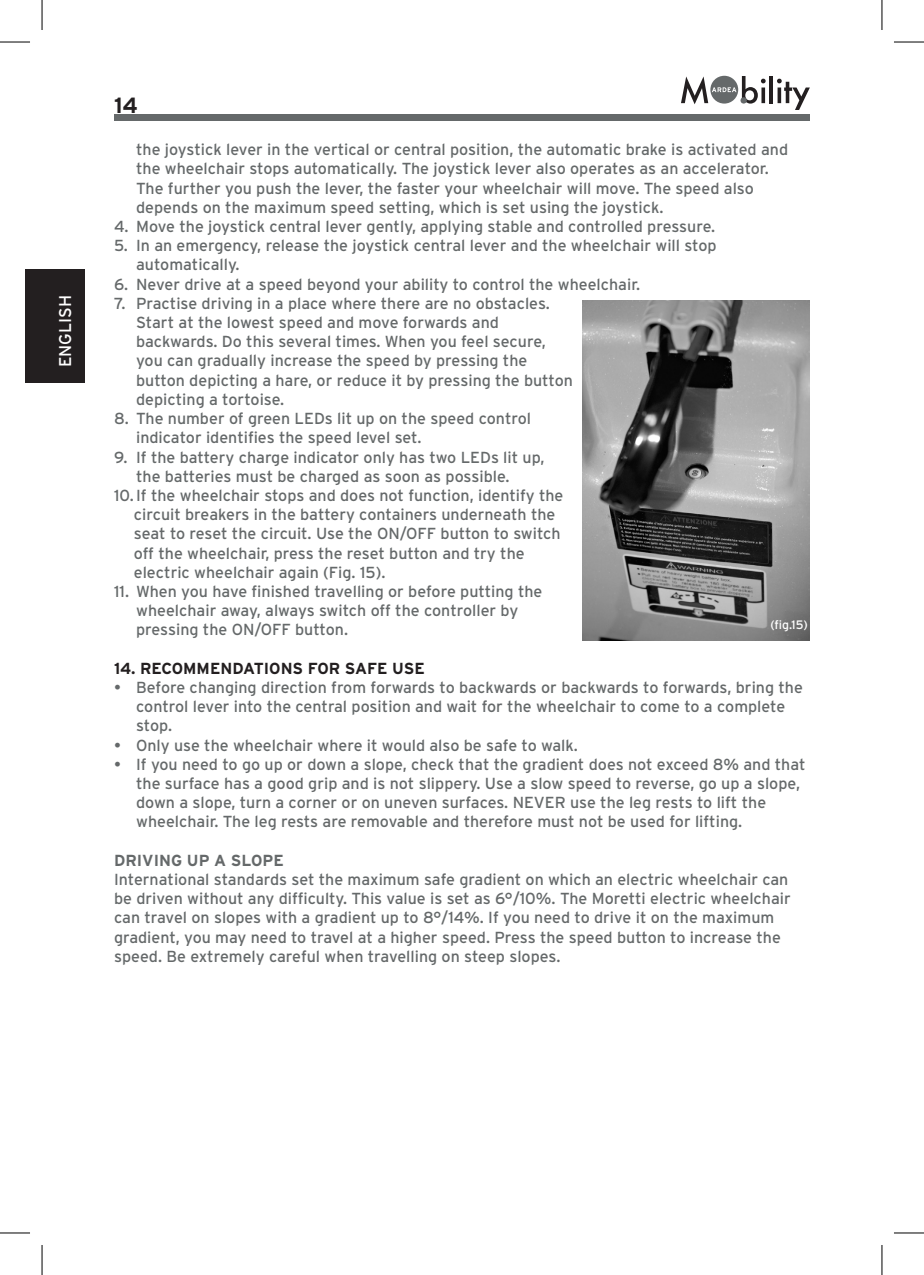
<style>
.page{position:relative;width:924px;height:1275px;background:#fff}
.page>*{position:absolute;margin:0;border:0;box-sizing:border-box;transform-origin:0 0}
.t1{font:700 22px "Interstate";color:#231f20}
.t2{font:17px "Interstate";color:#fff}
.t3{font:16px/19.2px "Interstate";color:#65696a}
.t4{font:700 16px "Interstate";color:#231f20}
.t5{font:700 16px "Interstate";color:#65696a}
.t6{font:12.2px "Interstate";color:#fff}
</style>
<div class="page">
<div style="left:114px;top:114px;width:695px;height:7px;background:#65696a"></div>
<div style="left:25px;top:269px;width:60px;height:113px;background:#231f20"></div>
<hr style="left:769px;top:76px;width:3px;height:27px;background:#231f20">
<svg style="left:777px;top:79px;width:32px;height:31px"></svg>
<svg style="left:681px;top:76px;width:84px;height:28px"></svg>
<div style="left:740px;top:97px;width:6px;height:7px;background:#65696a;border-radius:50%"></div>
<img style="left:582px;top:300px;width:227px;height:340px">
<hr style="left:0;top:42px;width:30px;height:1px;background:#000">
<hr style="left:893px;top:42px;width:30px;height:1px;background:#000">
<hr style="left:0;top:1232px;width:30px;height:1px;background:#000">
<hr style="left:893px;top:1232px;width:30px;height:1px;background:#000">
<hr style="left:42px;top:0;width:1px;height:30px;background:#000">
<hr style="left:42px;top:1245px;width:1px;height:30px;background:#000">
<hr style="left:881px;top:0;width:1px;height:30px;background:#000">
<hr style="left:881px;top:1245px;width:1px;height:30px;background:#000">
<p class="t2" style="left:56px;top:367px;width:74px;rotate:-90deg">ENGLISH</p>
<h1 class="t1" style="left:114px;top:93px;width:25px">14</h1>
<p class="t3" style="left:136px;top:140px;width:653px">the joystick lever in the vertical or central position, the automatic brake is activated and the wheelchair stops automatically. The joystick lever also operates as an accelerator.<br>The further you push the lever, the faster your wheelchair will move. The speed also depends on the maximum speed setting, which is set using the joystick.</p>
<p class="t3" style="left:114px;top:217px;width:602px">4. Move the joystick central lever gently, applying stable and controlled pressure.</p>
<p class="t3" style="left:136px;top:236px;width:581px;text-indent:-22px">5. In an emergency, release the joystick central lever and the wheelchair will stop automatically.</p>
<p class="t3" style="left:114px;top:274px;width:527px">6. Never drive at a speed beyond your ability to control the wheelchair.</p>
<p class="t3" style="left:136px;top:293px;width:438px;text-indent:-22px">7. Practise driving in a place where there are no obstacles.<br>Start at the lowest speed and move forwards and backwards. Do this several times. When you feel secure, you can gradually increase the speed by pressing the button depicting a hare, or reduce it by pressing the button depicting a tortoise.</p>
<p class="t3" style="left:136px;top:409px;width:396px;text-indent:-22px">8. The number of green LEDs lit up on the speed control indicator identifies the speed level set.</p>
<p class="t3" style="left:114px;top:447px;width:432px">9. If the battery charge indicator only has two LEDs lit up,</p>
<p class="t3" style="left:136px;top:466px;width:375px">the batteries must be charged as soon as possible.</p>
<p class="t3" style="left:114px;top:485px;width:450px">10.If the wheelchair stops and does not function, identify the</p>
<p class="t3" style="left:134px;top:505px;width:423px">circuit breakers in the battery containers underneath the</p>
<p class="t3" style="left:134px;top:524px;width:428px">seat to reset the circuit. Use the ON/OFF button to switch</p>
<p class="t3" style="left:134px;top:543px;width:392px">off the wheelchair, press the reset button and try the</p>
<p class="t3" style="left:134px;top:562px;width:253px">electric wheelchair again (Fig. 15).</p>
<p class="t3" style="left:136px;top:581px;width:407px;text-indent:-22px">11. When you have finished travelling or before putting the wheelchair away, always switch off the controller by pressing the ON/OFF button.</p>
<p class="t4" style="left:114px;top:659px;width:312px">14. RECOMMENDATIONS FOR SAFE USE</p>
<p class="t3" style="left:136px;top:677px;width:668px;text-indent:-22px">• Before changing direction from forwards to backwards or backwards to forwards, bring the control lever into the central position and wait for the wheelchair to come to a complete stop.</p>
<p class="t3" style="left:114px;top:735px;width:465px">• Only use the wheelchair where it would also be safe to walk.</p>
<p class="t3" style="left:136px;top:754px;width:670px;text-indent:-22px">• If you need to go up or down a slope, check that the gradient does not exceed 8% and that the surface has a good grip and is not slippery. Use a slow speed to reverse, go up a slope, down a slope, turn a corner or on uneven surfaces. NEVER use the leg rests to lift the wheelchair. The leg rests are removable and therefore must not be used for lifting.</p>
<p class="t5" style="left:114px;top:851px;width:171px">DRIVING UP A SLOPE</p>
<p class="t3" style="left:114px;top:869px;width:678px">International standards set the maximum safe gradient on which an electric wheelchair can be driven without any difficulty. This value is set as 6°/10%. The Moretti electric wheelchair can travel on slopes with a gradient up to 8°/14%. If you need to drive it on the maximum gradient, you may need to travel at a higher speed. Press the speed button to increase the speed. Be extremely careful when travelling on steep slopes.</p>
<p class="t6" style="left:770px;top:617px;width:39px">(fig.15)</p>
</div>
